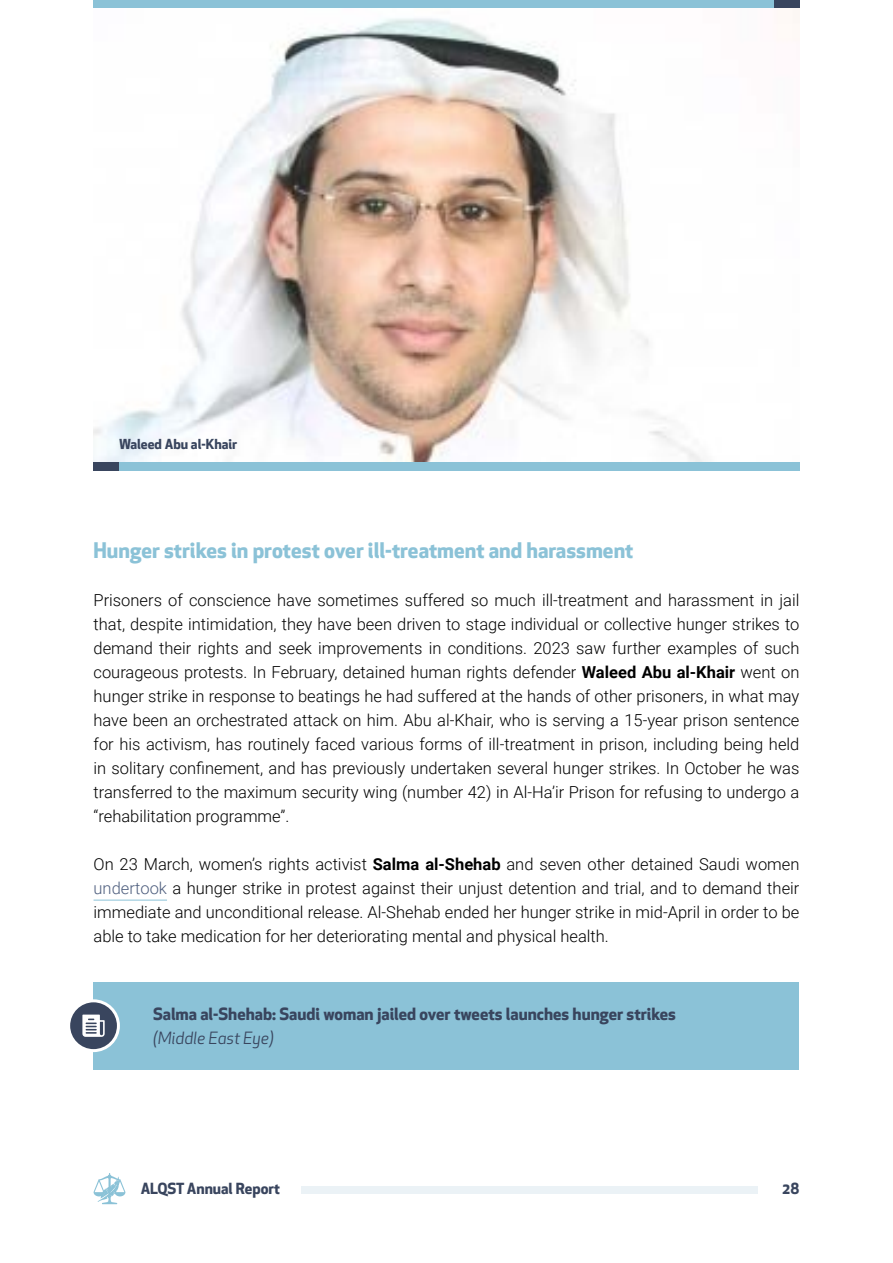
<style>
.page{position:relative;width:893px;height:1263px;background:#fff}
.page>*{position:absolute;margin:0;border:0;box-sizing:border-box;transform-origin:0 0}
.t1{font:700 21px "Apex New";color:#8bc2d7}
.t2{font:300 16.5px/24px "Roboto";color:#000;text-align:justify}
.t3{font:700 16.5px "Apex New";color:#39455e}
.t4{font:italic 16.5px "Apex New";color:#39455e}
.t5{font:700 15px "Apex New";color:#39455e}
.t6{font:700 13.5px "Apex New";color:#39455e}
.s1{font-weight:700}
.s2{color:#4e5e7e}
</style>
<div class="page">
<svg style="left:94px;top:1173px;width:31px;height:31px"></svg>
<div style="left:301px;top:1187px;width:456px;height:7px;background:#ebf2f6"></div>
<div style="left:94px;top:0;width:680px;height:9px;background:#8bc2d7"></div>
<div style="left:774px;top:0;width:25px;height:9px;background:#39455e"></div>
<img style="left:94px;top:9px;width:705px;height:453px">
<div style="left:119px;top:462px;width:680px;height:9px;background:#8bc2d7"></div>
<div style="left:94px;top:462px;width:25px;height:9px;background:#39455e"></div>
<hr style="left:94px;top:900px;width:73px;height:1px;background:#8bc2d7">
<div style="left:94px;top:982px;width:705px;height:87px;background:#8bc2d7"></div>
<div style="left:69px;top:1001px;width:49px;height:49px;background:#39455e;border-radius:50%"></div>
<div style="left:67px;top:999px;width:53px;height:53px;border:3px solid #fff;border-radius:50%"></div>
<svg style="left:82px;top:1014px;width:23px;height:23px"></svg>
<p class="t6" style="left:119px;top:435px;width:120px">Waleed Abu al-Khair</p>
<p class="t1" style="left:94px;top:535px;width:541px">Hunger strikes in protest over ill-treatment and harassment</p>
<p class="t2" style="left:94px;top:588px;width:707px">Prisoners of conscience have sometimes suffered so much ill-treatment and harassment in jail that, despite intimidation, they have been driven to stage individual or collective hunger strikes to demand their rights and seek improvements in conditions. 2023 saw further examples of such courageous protests. In February, detained human rights defender <span class="s1">Waleed Abu al-Khair</span> went on hunger strike in response to beatings he had suffered at the hands of other prisoners, in what may have been an orchestrated attack on him. Abu al-Khair, who is serving a 15-year prison sentence for his activism, has routinely faced various forms of ill-treatment in prison, including being held in solitary confinement, and has previously undertaken several hunger strikes. In October he was transferred to the maximum security wing (number 42) in Al-Ha’ir Prison for refusing to undergo a “rehabilitation programme”.</p>
<p class="t2" style="left:94px;top:852px;width:707px">On 23 March, women’s rights activist <span class="s1">Salma al-Shehab</span> and seven other detained Saudi women <span class="s2">undertook</span> a hunger strike in protest against their unjust detention and trial, and to demand their immediate and unconditional release. Al-Shehab ended her hunger strike in mid-April in order to be able to take medication for her deteriorating mental and physical health.</p>
<p class="t3" style="left:153px;top:1002px;width:524px">Salma al-Shehab: Saudi woman jailed over tweets launches hunger strikes</p>
<p class="t4" style="left:153px;top:1027px;width:122px">(Middle East Eye)</p>
<p class="t5" style="left:141px;top:1178px;width:141px">ALQST Annual Report</p>
<p class="t5" style="left:782px;top:1178px;width:19px">28</p>
</div>
